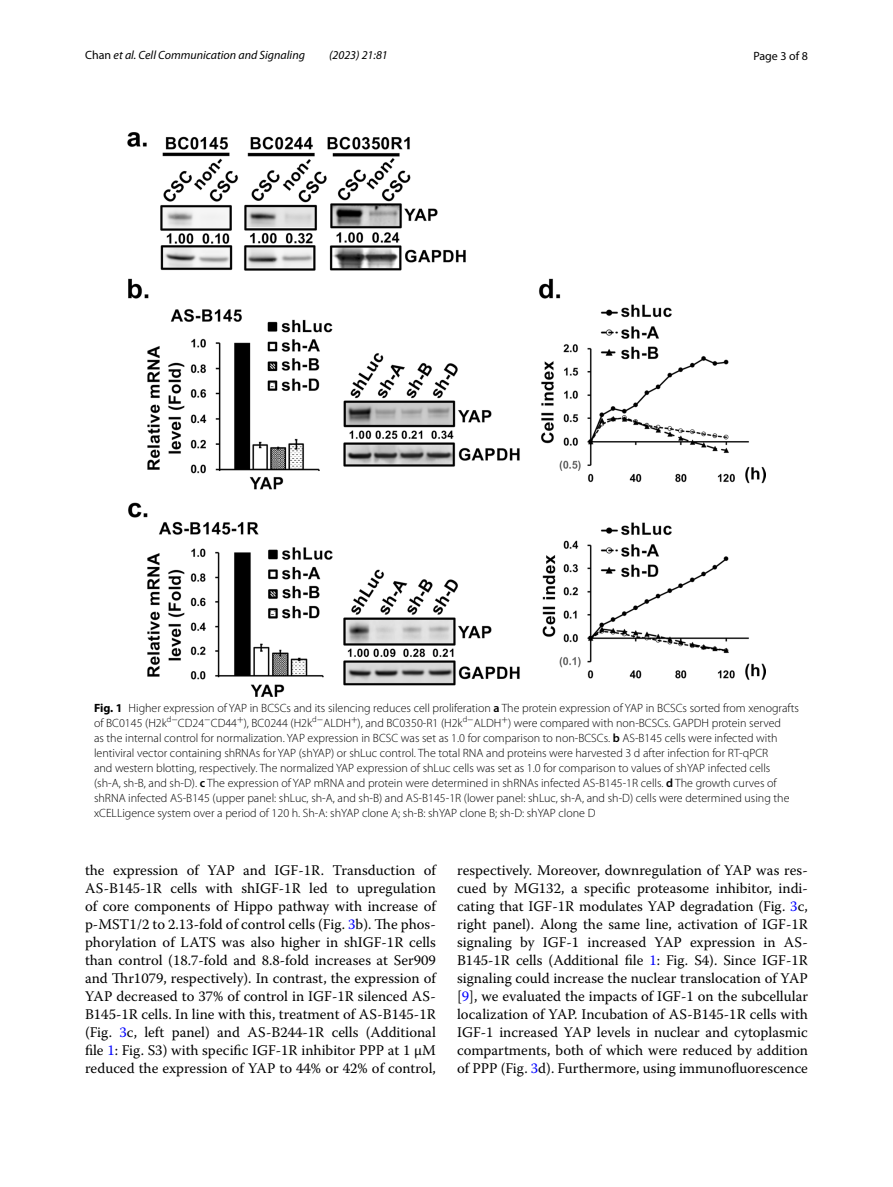
<style>
.page{position:relative;width:893px;height:1187px;background:#fff}
.page>*{position:absolute;margin:0;border:0;box-sizing:border-box;transform-origin:0 0}
.t1{font:14.7px/18px "Warnock Pro";color:#000;text-align:justify}
.t2{font:300 12px/15px "Myriad Pro";color:#000}
.t3{font:italic 12px "Myriad Pro";color:#000}
.t4{font:12px "Myriad Pro";color:#000}
.s1{font-style:normal}
.s2{font-weight:700}
.s3{font-weight:600}
.s4{color:#00f}
</style>
<div class="page">
<img style="left:128px;top:133px;width:637px;height:563px">
<p class="t3" style="left:85px;top:48px;width:222px"><span class="s1">Chan</span> et al. Cell Communication and Signaling</p>
<p class="t3" style="left:329px;top:48px;width:60px">(2023) 21:81</p>
<p class="t4" style="left:753px;top:48px;width:56px">Page 3 of 8</p>
<p class="t2" style="left:94px;top:700px;width:706px"><span class="s2">Fig. 1</span> Higher expression of YAP in BCSCs and its silencing reduces cell proliferation <span class="s3">a</span> The protein expression of YAP in BCSCs sorted from xenografts of BC0145 (H2k<sup>d</sup><sup>−</sup>CD24<sup>−</sup>CD44<sup>+</sup>), BC0244 (H2k<sup>d</sup><sup>−</sup>ALDH<sup>+</sup>), and BC0350-R1 (H2k<sup>d</sup><sup>−</sup>ALDH<sup>+</sup>) were compared with non-BCSCs. GAPDH protein served<br>as the internal control for normalization. YAP expression in BCSC was set as 1.0 for comparison to non-BCSCs. <span class="s3">b</span> AS-B145 cells were infected with lentiviral vector containing shRNAs for YAP (shYAP) or shLuc control. The total RNA and proteins were harvested 3 d after infection for RT-qPCR<br>and western blotting, respectively. The normalized YAP expression of shLuc cells was set as 1.0 for comparison to values of shYAP infected cells (sh-A, sh-B, and sh-D). <span class="s3">c</span> The expression of YAP mRNA and protein were determined in shRNAs infected AS-B145-1R cells. <span class="s3">d</span> The growth curves of shRNA infected AS-B145 (upper panel: shLuc, sh-A, and sh-B) and AS-B145-1R (lower panel: shLuc, sh-A, and sh-D) cells were determined using the xCELLigence system over a period of 120 h. Sh-A: shYAP clone A; sh-B: shYAP clone B; sh-D: shYAP clone D</p>
<p class="t1" style="left:85px;top:861px;width:352px">the expression of YAP and IGF-1R. Transduction of AS-B145-1R cells with shIGF-1R led to upregulation of core components of Hippo pathway with increase of p-MST1/2 to 2.13-fold of control cells (Fig. <span class="s4">3</span>b). The phos&shy;phorylation of LATS was also higher in shIGF-1R cells than control (18.7-fold and 8.8-fold increases at Ser909 and Thr1079, respectively). In contrast, the expression of YAP decreased to 37% of control in IGF-1R silenced AS-B145-1R cells. In line with this, treatment of AS-B145-1R (Fig. <span class="s4">3</span>c, left panel) and AS-B244-1R cells (Additional file <span class="s4">1</span>: Fig. S3) with specific IGF-1R inhibitor PPP at 1 μM reduced the expression of YAP to 44% or 42% of control,</p>
<p class="t1" style="left:457px;top:861px;width:352px">respectively. Moreover, downregulation of YAP was res&shy;cued by MG132, a specific proteasome inhibitor, indi&shy;cating that IGF-1R modulates YAP degradation (Fig. <span class="s4">3</span>c, right panel). Along the same line, activation of IGF-1R signaling by IGF-1 increased YAP expression in AS-B145-1R cells (Additional file <span class="s4">1</span>: Fig. S4). Since IGF-1R signaling could increase the nuclear translocation of YAP [<span class="s4">9</span>], we evaluated the impacts of IGF-1 on the subcellular localization of YAP. Incubation of AS-B145-1R cells with IGF-1 increased YAP levels in nuclear and cytoplasmic compartments, both of which were reduced by addition of PPP (Fig. <span class="s4">3</span>d). Furthermore, using immunofluorescence</p>
</div>
